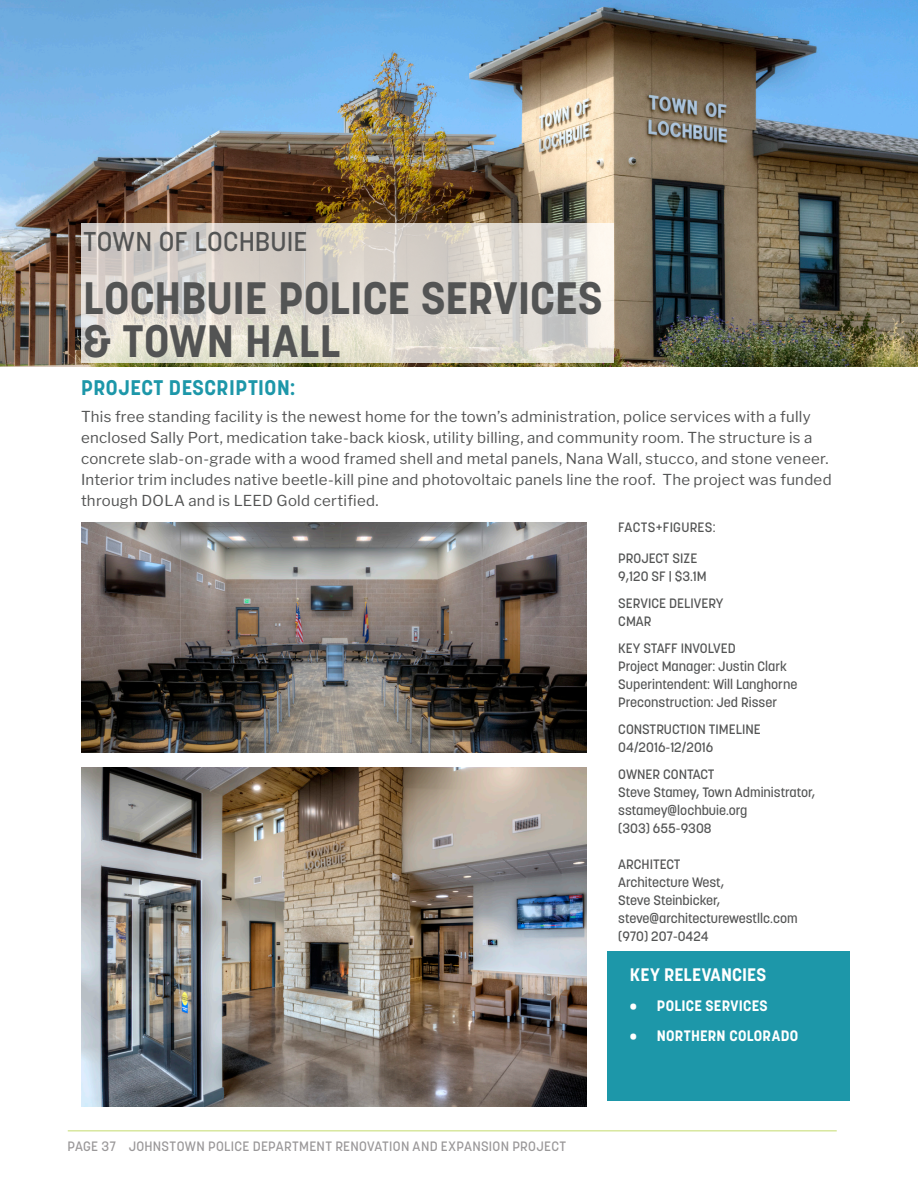
<style>
.page{position:relative;width:918px;height:1188px;background:#fff}
.page>*{position:absolute;margin:0;border:0;box-sizing:border-box;transform-origin:0 0}
.Main_Body{font:700 45px/43.5px "Korolev";color:#535454}
.Main_Body-2{font:500 27px "Korolev";letter-spacing:.005em;color:#535454}
.Heading_2{font:700 21px "Korolev";letter-spacing:.025em;color:#1d97a9}
.Main_Body_-_Bullets{font:700 18px "Korolev";letter-spacing:.005em;color:#fff}
.Main_Body-3{font:15px/21px "Libre Franklin";letter-spacing:.02em;color:#535454}
.t1{font:700 15px "Korolev";letter-spacing:.015em;color:#fff}
.Body_Text_-_Small{font:500 13.5px/18px "Korolev";color:#535454}
.t2{font:500 13.5px "Korolev";letter-spacing:.02em;color:#9a9899}
.Main_Body-4{font:500 13.5px "Korolev";letter-spacing:.02em;color:#535454}
.s1{font-size:13.05px}
</style>
<div class="page">
<hr style="left:68px;top:1130px;width:769px;height:1px;background:#c4db6d">
<img style="left:0;top:0;width:918px;height:367px">
<img style="left:81px;top:523px;width:506px;height:229px">
<img style="left:81px;top:768px;width:506px;height:339px">
<div style="left:608px;top:951px;width:242px;height:150px;background:#1d97a9"></div>
<svg style="left:81px;top:224px;width:532px;height:139px;background:#dcd7cf"></svg>
<p class="Main_Body-2" style="left:83px;top:224px;width:226px">TOWN OF LOCHBUIE</p>
<p class="Main_Body" style="left:83px;top:276px;width:521px">LOCHBUIE POLICE SERVICES &amp; TOWN HALL</p>
<p class="Heading_2" style="left:81px;top:375px;width:216px">PROJECT DESCRIPTION:</p>
<p class="Main_Body-3" style="left:81px;top:406px;width:752px">This free standing facility is the newest home for the town’s administration, police services with a fully enclosed Sally Port, medication take-back kiosk, utility billing, and community room. The structure is a concrete slab-on-grade with a wood framed shell and metal panels, Nana Wall, stucco, and stone veneer.<br>Interior trim includes native beetle-kill pine and photovoltaic panels line the roof. The project was funded through DOLA and is LEED Gold certified.</p>
<p class="Main_Body-4" style="left:618px;top:518px;width:99px">FACTS+FIGURES:</p>
<p class="Body_Text_-_Small" style="left:618px;top:549px;width:90px">PROJECT SIZE<br>9,120 SF <span class="s1">|</span> $3.1M</p>
<p class="Body_Text_-_Small" style="left:618px;top:594px;width:107px">SERVICE DELIVERY<br>CMAR</p>
<p class="Body_Text_-_Small" style="left:618px;top:639px;width:181px">KEY STAFF INVOLVED<br>Project Manager: Justin Clark<br>Superintendent: Will Langhorne<br>Preconstruction: Jed Risser</p>
<p class="Body_Text_-_Small" style="left:618px;top:720px;width:144px">CONSTRUCTION TIMELINE<br>04/2016-12/2016</p>
<p class="Body_Text_-_Small" style="left:618px;top:765px;width:198px">OWNER CONTACT<br>Steve Stamey, Town Administrator, sstamey@lochbuie.org<br>(303) 655-9308</p>
<p class="Body_Text_-_Small" style="left:618px;top:855px;width:181px">ARCHITECT<br>Architecture West,<br>Steve Steinbicker, steve@architecturewestllc.com (970) 207-0424</p>
<p class="Main_Body_-_Bullets" style="left:630px;top:964px;width:138px">KEY RELEVANCIES</p>
<p class="t1" style="left:630px;top:997px;width:139px">• POLICE SERVICES</p>
<p class="t1" style="left:630px;top:1027px;width:170px">• NORTHERN COLORADO</p>
<p class="t2" style="left:68px;top:1137px;width:500px">PAGE 37 JOHNSTOWN POLICE DEPARTMENT RENOVATION AND EXPANSION PROJECT</p>
</div>
